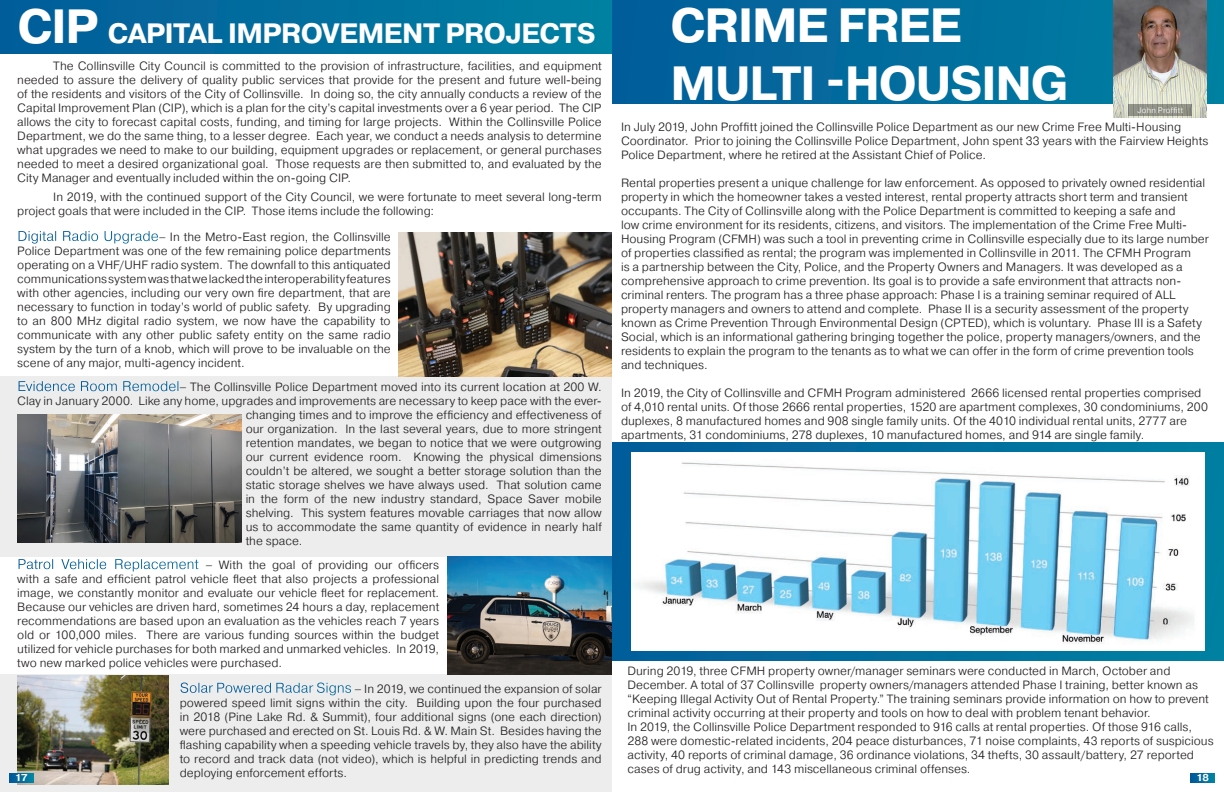
<style>
.page{position:relative;width:1224px;height:792px;background:#fff}
.page>*{position:absolute;margin:0;border:0;box-sizing:border-box;transform-origin:0 0}
.t1{font:700 48px/57.6px "Pragmatica";letter-spacing:-.025em;color:#fff}
.t2{font:700 28px "Pragmatica";letter-spacing:-.02em;color:#fff}
.t3{font:300 12px/14px "Pragmatica";color:#231f20}
.t4{font:700 10px "Pragmatica";color:#fff}
.t5{font:300 8px "Pragmatica";letter-spacing:.02em;color:#fff}
.s1{font-size:48px}
.s2{font-size:14px;color:#fff}
</style>
<div class="page">
<div style="left:0;top:377px;width:612px;height:180px;background:#ededed"></div>
<div style="left:0;top:675px;width:612px;height:117px;background:#ededed"></div>
<img style="left:17px;top:676px;width:151px;height:109px">
<div style="left:0;top:0;width:612px;height:54px;background:linear-gradient(to right,#035d9a,#0081a2)"></div>
<img style="left:399px;top:233px;width:213px;height:144px">
<img style="left:17px;top:414px;width:224px;height:129px">
<svg style="left:612px;top:0;width:612px;height:104px;background:#016b9d"></svg>
<div style="left:612px;top:443px;width:612px;height:217px;background:linear-gradient(to right,#015c9a,#0381a3)"></div>
<img style="left:632px;top:452px;width:572px;height:199px">
<svg style="left:1190px;top:773px;width:25px;height:10px"></svg>
<svg style="left:9px;top:773px;width:25px;height:10px"></svg>
<img style="left:448px;top:557px;width:164px;height:118px">
<img style="left:1114px;top:0;width:93px;height:118px">
<svg style="left:1129px;top:104px;width:63px;height:11px"></svg>
<h1 class="t1" style="left:670px;top:-3px;width:400px">CRIME FREE<br>MULTI -HOUSING</h1>
<h2 class="t2" style="left:18px;top:15px;width:580px"><span class="s1">CIP</span> CAPITAL IMPROVEMENT PROJECTS</h2>
<p class="t3" style="left:17px;top:58px;width:586px;text-align:justify;text-indent:36px">The Collinsville City Council is committed to the provision of infrastructure, facilities, and equipment needed to assure the delivery of quality public services that provide for the present and future well-being of the residents and visitors of the City of Collinsville. In doing so, the city annually conducts a review of the Capital Improvement Plan (CIP), which is a plan for the city’s capital investments over a 6 year period. The CIP allows the city to forecast capital costs, funding, and timing for large projects. Within the Collinsville Police Department, we do the same thing, to a lesser degree. Each year, we conduct a needs analysis to determine what upgrades we need to make to our building, equipment upgrades or replacement, or general purchases needed to meet a desired organizational goal. Those requests are then submitted to, and evaluated by the City Manager and eventually included within the on-going CIP.</p>
<p class="t3" style="left:17px;top:190px;width:586px;text-indent:36px">In 2019, with the continued support of the City Council, we were fortunate to meet several long-term project goals that were included in the CIP. Those items include the following:</p>
<p class="t3" style="left:17px;top:229px;width:375px;text-align:justify"><span class="s2">Digital Radio Upgrade</span>– In the Metro-East region, the Collinsville Police Department was one of the few remaining police departments operating on a VHF/UHF radio system. The downfall to this antiquated communications system was that we lacked the interoperability features with other agencies, including our very own fire department, that are necessary to function in today’s world of public safety. By upgrading to an 800 MHz digital radio system, we now have the capability to communicate with any other public safety entity on the same radio system by the turn of a knob, which will prove to be invaluable on the scene of any major, multi-agency incident.</p>
<p class="t3" style="left:17px;top:380px;width:586px"><span class="s2">Evidence Room Remodel</span>– The Collinsville Police Department moved into its current location at 200 W.</p>
<p class="t3" style="left:17px;top:394px;width:586px">Clay in January 2000. Like any home, upgrades and improvements are necessary to keep pace with the ever-</p>
<p class="t3" style="left:246px;top:408px;width:357px">changing times and to improve the efficiency and effectiveness of</p>
<p class="t3" style="left:246px;top:422px;width:358px">our organization. In the last several years, due to more stringent</p>
<p class="t3" style="left:246px;top:436px;width:358px">retention mandates, we began to notice that we were outgrowing</p>
<p class="t3" style="left:246px;top:450px;width:358px">our current evidence room. Knowing the physical dimensions</p>
<p class="t3" style="left:246px;top:464px;width:358px">couldn’t be altered, we sought a better storage solution than the</p>
<p class="t3" style="left:246px;top:478px;width:358px">static storage shelves we have always used. That solution came</p>
<p class="t3" style="left:246px;top:492px;width:358px">in the form of the new industry standard, Space Saver mobile</p>
<p class="t3" style="left:246px;top:506px;width:358px">shelving. This system features movable carriages that now allow</p>
<p class="t3" style="left:246px;top:520px;width:358px">us to accommodate the same quantity of evidence in nearly half</p>
<p class="t3" style="left:246px;top:534px;width:58px">the space.</p>
<p class="t3" style="left:17px;top:558px;width:423px;text-align:justify"><span class="s2">Patrol Vehicle Replacement</span> – With the goal of providing our officers with a safe and efficient patrol vehicle fleet that also projects a professional image, we constantly monitor and evaluate our vehicle fleet for replacement.<br>Because our vehicles are driven hard, sometimes 24 hours a day, replacement recommendations are based upon an evaluation as the vehicles reach 7 years old or 100,000 miles. There are various funding sources within the budget utilized for vehicle purchases for both marked and unmarked vehicles. In 2019, two new marked police vehicles were purchased.</p>
<p class="t3" style="left:180px;top:681px;width:423px;text-align:justify"><span class="s2">Solar Powered Radar Signs</span> – In 2019, we continued the expansion of solar powered speed limit signs within the city. Building upon the four purchased in 2018 (Pine Lake Rd. &amp; Summit), four additional signs (one each direction) were purchased and erected on St. Louis Rd. &amp; W. Main St. Besides having the flashing capability when a speeding vehicle travels by, they also have the ability to record and track data (not video), which is helpful in predicting trends and deploying enforcement efforts.</p>
<p class="t5" style="left:1138px;top:105px;width:47px">John Proffitt</p>
<p class="t3" style="left:621px;top:120px;width:589px">In July 2019, John Proffitt joined the Collinsville Police Department as our new Crime Free Multi-Housing<br>Coordinator. Prior to joining the Collinsville Police Department, John spent 33 years with the Fairview Heights<br>Police Department, where he retired at the Assistant Chief of Police.</p>
<p class="t3" style="left:621px;top:176px;width:589px">Rental properties present a unique challenge for law enforcement. As opposed to privately owned residential property in which the homeowner takes a vested interest, rental property attracts short term and transient occupants. The City of Collinsville along with the Police Department is committed to keeping a safe and<br>low crime environment for its residents, citizens, and visitors. The implementation of the Crime Free Multi-Housing Program (CFMH) was such a tool in preventing crime in Collinsville especially due to its large number of properties classified as rental; the program was implemented in Collinsville in 2011. The CFMH Program<br>is a partnership between the City, Police, and the Property Owners and Managers. It was developed as a comprehensive approach to crime prevention. Its goal is to provide a safe environment that attracts non&shy;criminal renters. The program has a three phase approach: Phase I is a training seminar required of ALL property managers and owners to attend and complete. Phase II is a security assessment of the property known as Crime Prevention Through Environmental Design (CPTED), which is voluntary. Phase III is a Safety Social, which is an informational gathering bringing together the police, property managers/owners, and the residents to explain the program to the tenants as to what we can offer in the form of crime prevention tools and techniques.</p>
<p class="t3" style="left:621px;top:386px;width:589px">In 2019, the City of Collinsville and CFMH Program administered 2666 licensed rental properties comprised of 4,010 rental units. Of those 2666 rental properties, 1520 are apartment complexes, 30 condominiums, 200 duplexes, 8 manufactured homes and 908 single family units. Of the 4010 individual rental units, 2777 are apartments, 31 condominiums, 278 duplexes, 10 manufactured homes, and 914 are single family.</p>
<p class="t3" style="left:627px;top:663px;width:588px">During 2019, three CFMH property owner/manager seminars were conducted in March, October and December. A total of 37 Collinsville property owners/managers attended Phase I training, better known as “Keeping Illegal Activity Out of Rental Property.” The training seminars provide information on how to prevent criminal activity occurring at their property and tools on how to deal with problem tenant behavior.<br>In 2019, the Collinsville Police Department responded to 916 calls at rental properties. Of those 916 calls, 288 were domestic-related incidents, 204 peace disturbances, 71 noise complaints, 43 reports of suspicious activity, 40 reports of criminal damage, 36 ordinance violations, 34 thefts, 30 assault/battery, 27 reported cases of drug activity, and 143 miscellaneous criminal offenses.</p>
<p class="t4" style="left:15px;top:771px;width:14px">17</p>
<p class="t4" style="left:1196px;top:771px;width:14px">18</p>
</div>
